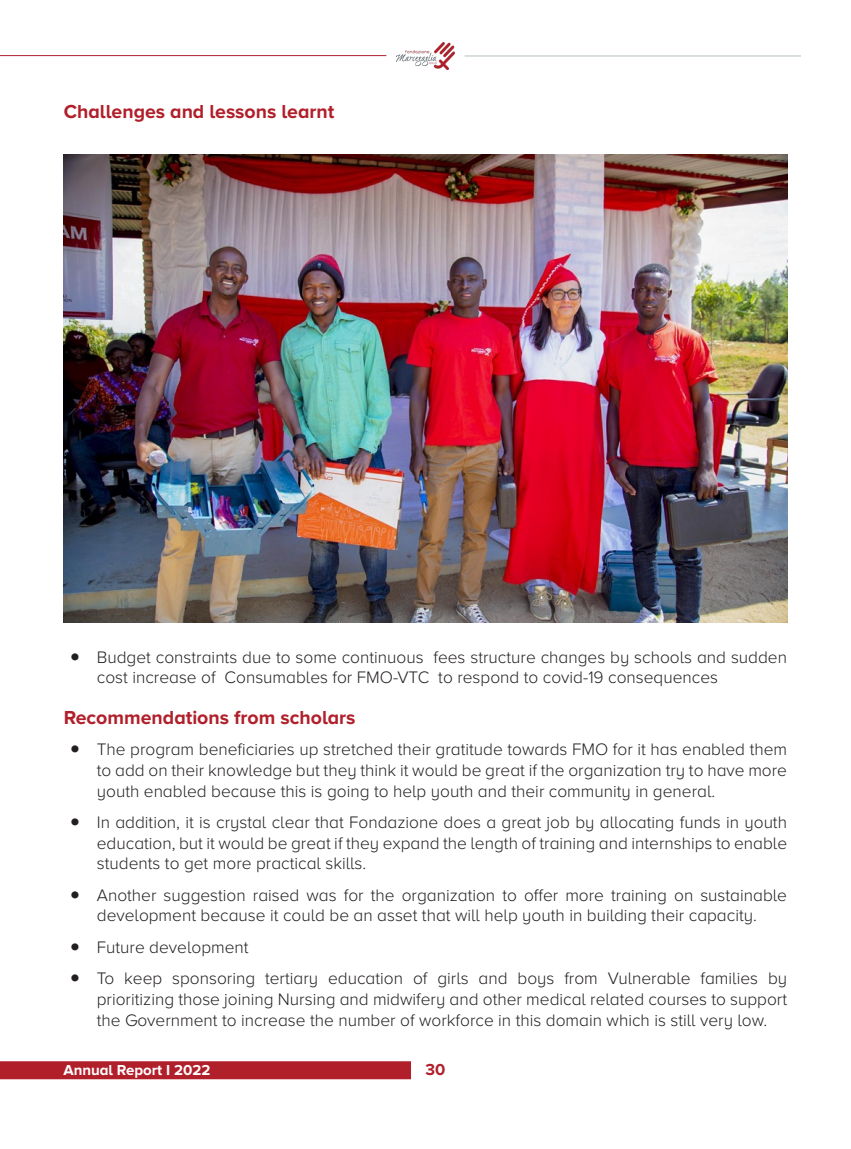
<style>
.page{position:relative;width:851px;height:1149px;background:#fff}
.page>*{position:absolute;margin:0;border:0;box-sizing:border-box;transform-origin:0 0}
.Program_Section_smal{font:700 19.5px "Proxima Nova A";color:#b11f2a}
.t1{font:300 17.25px/20.7px "Proxima Nova A";color:#231f20;text-align:justify}
.t2{font:700 16.5px "Proxima Nova A";color:#b11f2a}
.t3{font:700 15px "Proxima Nova A";color:#fff}
.s1{font-family:"Ronnia"}
</style>
<div class="page">
<div style="left:0;top:1060px;width:411px;height:18px;background:#b11f2a"></div>
<hr style="left:0;top:55px;width:386px;height:1px;background:#b11f2a">
<hr style="left:464px;top:56px;width:386px;height:1px;background:#b4bdc0">
<img style="left:396px;top:43px;width:59px;height:26px">
<div style="left:801px;top:43px;width:49px;height:38px;background:#fff"></div>
<img style="left:64px;top:154px;width:723px;height:468px">
<p class="Program_Section_smal" style="left:64px;top:100px;width:272px">Challenges and lessons learnt</p>
<p class="t1" style="left:97px;top:646px;width:691px;text-indent:-27px"><span class="s1">○</span> Budget constraints due to some continuous fees structure changes by schools and sudden cost increase of Consumables for FMO-VTC to respond to covid-19 consequences</p>
<p class="Program_Section_smal" style="left:64px;top:706px;width:293px">Recommendations from scholars</p>
<p class="t1" style="left:97px;top:738px;width:691px;text-indent:-27px"><span class="s1">○</span> The program beneficiaries up stretched their gratitude towards FMO for it has enabled them to add on their knowledge but they think it would be great if the organization try to have more youth enabled because this is going to help youth and their community in general.</p>
<p class="t1" style="left:97px;top:811px;width:691px;text-indent:-27px"><span class="s1">○</span> In addition, it is crystal clear that Fondazione does a great job by allocating funds in youth education, but it would be great if they expand the length of training and internships to enable students to get more practical skills.</p>
<p class="t1" style="left:70px;top:884px;width:718px;text-align:center"><span class="s1">○</span> Another suggestion raised was for the organization to offer more training on sustainable development because it could be an asset that will help youth in building their capacity.</p>
<p class="t1" style="left:70px;top:936px;width:180px"><span class="s1">○</span> Future development</p>
<p class="t1" style="left:97px;top:967px;width:691px;text-indent:-27px"><span class="s1">○</span> To keep sponsoring tertiary education of girls and boys from Vulnerable families by prioritizing those joining Nursing and midwifery and other medical related courses to support the Government to increase the number of workforce in this domain which is still very low.</p>
<p class="t3" style="left:63px;top:1060px;width:148px">Annual Report I 2022</p>
<p class="t2" style="left:425px;top:1059px;width:21px">30</p>
</div>
